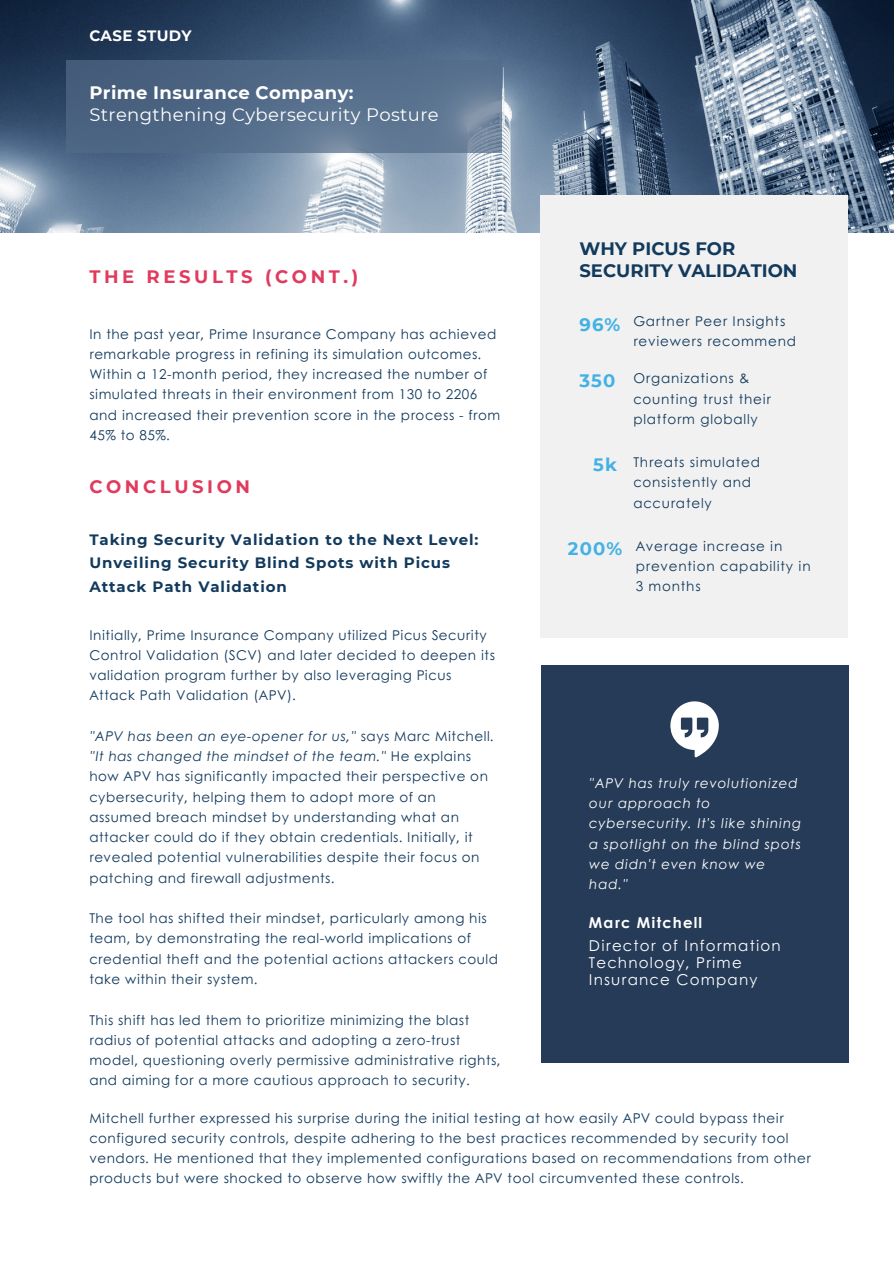
<style>
.page{position:relative;width:894px;height:1264px;background:#fff}
.page>*{position:absolute;margin:0;border:0;box-sizing:border-box;transform-origin:0 0}
.t1{font:18px/22.5px "Montserrat";letter-spacing:.02em;color:#fff}
.t2{font:700 18px/22.5px "Montserrat";color:#123a5d}
.t3{font:700 18px "Montserrat";letter-spacing:.2em;color:#e13a5d}
.t4{font:700 18px "Montserrat";letter-spacing:.06em;color:#44b1e5}
.t5{font:700 15px/23.7px "Montserrat";letter-spacing:.06em;color:#123a5d}
.t6{font:15px/16.8px "Century Gothic";letter-spacing:.08em;color:#fff}
.t7{font:700 15px "Century Gothic";letter-spacing:.08em;color:#fff}
.t8{font:700 15px "Montserrat";letter-spacing:.02em;color:#fff}
.t9{font:13.5px/20.2px "Century Gothic";letter-spacing:.04em;color:#123a5d}
.t10{font:13.5px/20.2px "Century Gothic";letter-spacing:.06em;color:#123a5d}
.t11{font:italic 13.5px/20.2px "Century Gothic";letter-spacing:.06em;color:#fff}
.s1{font-weight:700}
.s2{font-style:italic}
</style>
<div class="page">
<div style="left:540px;top:664px;width:308px;height:398px;background:#263b57"></div>
<svg style="left:670px;top:701px;width:48px;height:56px"></svg>
<img style="left:0;top:0;width:893px;height:233px">
<div style="left:539px;top:195px;width:308px;height:442px;background:#f1f1f1"></div>
<svg style="left:66px;top:60px;width:435px;height:93px;fill:#536b89"></svg>
<h1 class="t8" style="left:89px;top:27px;width:104px">CASE STUDY</h1>
<p class="t1" style="left:89px;top:81px;width:351px"><span class="s1">Prime Insurance Company:<br></span>Strengthening Cybersecurity Posture</p>
<h5 class="t3" style="left:89px;top:265px;width:270px">THE RESULTS (CONT.)</h5>
<p class="t9" style="left:89px;top:323px;width:412px">In the past year, Prime Insurance Company has achieved remarkable progress in refining its simulation outcomes.<br>Within a 12-month period, they increased the number of simulated threats in their environment from 130 to 2206 and increased their prevention score in the process - from 45% to 85%.</p>
<h2 class="t3" style="left:89px;top:475px;width:162px">CONCLUSION</h2>
<h2 class="t5" style="left:89px;top:527px;width:390px">Taking Security Validation to the Next Level:<br>Unveiling Security Blind Spots with Picus<br>Attack Path Validation</h2>
<p class="t9" style="left:89px;top:624px;width:407px">Initially, Prime Insurance Company utilized Picus Security Control Validation (SCV) and later decided to deepen its validation program further by also leveraging Picus Attack Path Validation (APV).</p>
<h1 class="t9" style="left:89px;top:725px;width:405px"><span class="s2">"APV has been an eye-opener for us,"</span> says Marc Mitchell. <span class="s2">"It has changed the mindset of the team."</span> He explains how APV has significantly impacted their perspective on cybersecurity, helping them to adopt more of an assumed breach mindset by understanding what an attacker could do if they obtain credentials. Initially, it revealed potential vulnerabilities despite their focus on patching and firewall adjustments.</h1>
<p class="t9" style="left:89px;top:907px;width:410px">The tool has shifted their mindset, particularly among his team, by demonstrating the real-world implications of credential theft and the potential actions attackers could take within their system.</p>
<p class="t9" style="left:89px;top:1008px;width:413px">This shift has led them to prioritize minimizing the blast radius of potential attacks and adopting a zero-trust model, questioning overly permissive administrative rights, and aiming for a more cautious approach to security.</p>
<h2 class="t2" style="left:579px;top:237px;width:219px">WHY PICUS FOR<br>SECURITY VALIDATION</h2>
<p class="t4" style="left:579px;top:313px;width:42px">96%</p>
<h2 class="t10" style="left:633px;top:310px;width:164px">Gartner Peer Insights reviewers recommend</h2>
<p class="t4" style="left:579px;top:369px;width:37px">350</p>
<p class="t10" style="left:633px;top:368px;width:139px">Organizations &amp; counting trust their platform globally</p>
<p class="t4" style="left:593px;top:453px;width:25px">5k</p>
<p class="t10" style="left:633px;top:451px;width:128px">Threats simulated consistently and accurately</p>
<h6 class="t4" style="left:568px;top:538px;width:56px">200%</h6>
<h5 class="t10" style="left:635px;top:535px;width:176px">Average increase in prevention capability in<br>3 months</h5>
<p class="t11" style="left:588px;top:772px;width:213px">"APV has truly revolutionized our approach to cybersecurity. It's like shining a spotlight on the blind spots we didn't even know we had."</p>
<h4 class="t7" style="left:588px;top:910px;width:115px">Marc Mitchell</h4>
<h3 class="t6" style="left:588px;top:936px;width:193px">Director of Information<br>Technology, Prime<br>Insurance Company</h3>
<p class="t9" style="left:89px;top:1106px;width:722px">Mitchell further expressed his surprise during the initial testing at how easily APV could bypass their configured security controls, despite adhering to the best practices recommended by security tool vendors. He mentioned that they implemented configurations based on recommendations from other products but were shocked to observe how swiftly the APV tool circumvented these controls.</p>
</div>
